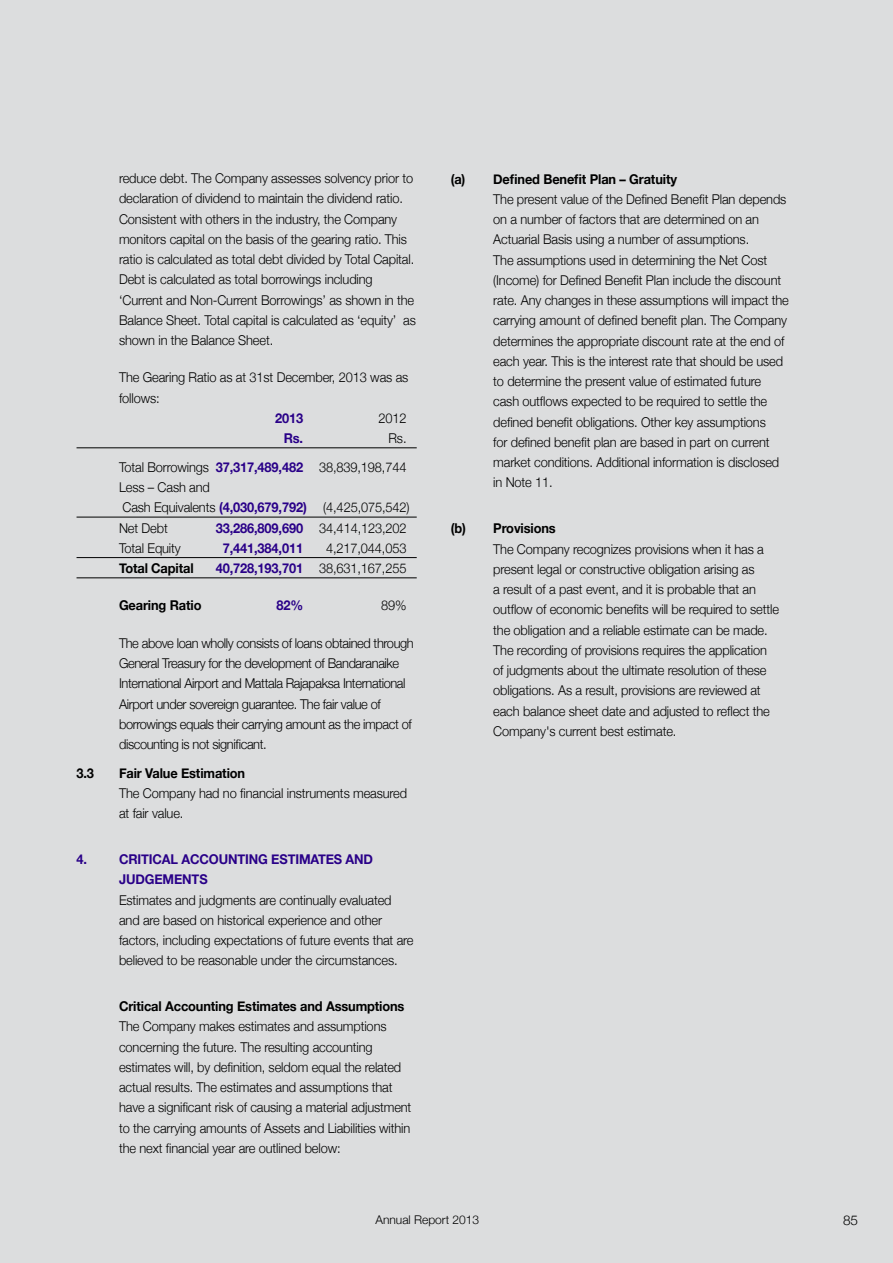
<style>
.page{position:relative;width:893px;height:1263px;background:#dcddde}
.page>*{position:absolute;margin:0;border:0;box-sizing:border-box;transform-origin:0 0}
.t1{font:300 13.5px/20.2px "Helvetica Neue";letter-spacing:-.01em;color:#000;scale:.95 1}
.t2{font:300 13.5px/20.2px "Helvetica Neue";letter-spacing:-.03em;color:#000;scale:.95 1}
.t3{font:700 13.5px "Helvetica Neue";letter-spacing:-.01em;color:#000;scale:.95 1}
.t4{font:700 13.5px/20.2px "Helvetica Neue";letter-spacing:-.01em;color:#290088;scale:.95 1}
.t5{font:300 13.5px "Helvetica Neue";letter-spacing:-.01em;color:#000}
.t6{font:300 12px "Helvetica Neue";color:#000}
.s1{font-weight:700;color:#290088}
.s2{font-weight:300;color:#000}
</style>
<div class="page">
<hr style="left:77px;top:447px;width:340px;height:1px;background:#000">
<hr style="left:77px;top:517px;width:340px;height:1px;background:#000">
<hr style="left:77px;top:557px;width:340px;height:1px;background:#000">
<hr style="left:77px;top:577px;width:340px;height:1px;background:#000">
<p class="t1" style="left:119px;top:167px;width:314px">reduce debt. The Company assesses solvency prior to declaration of dividend to maintain the dividend ratio.<br>Consistent with others in the industry, the Company monitors capital on the basis of the gearing ratio. This ratio is calculated as total debt divided by Total Capital.<br>Debt is calculated as total borrowings including ‘Current and Non-Current Borrowings’ as shown in the Balance Sheet. Total capital is calculated as ‘equity’ as shown in the Balance Sheet.</p>
<p class="t1" style="left:119px;top:367px;width:306px">The Gearing Ratio as at 31st December, 2013 was as follows:</p>
<p class="t4" style="left:275px;top:408px;width:31px">2013</p>
<p class="t1" style="left:378px;top:407px;width:31px">2012</p>
<p class="t4" style="left:284px;top:429px;width:22px">Rs.</p>
<p class="t1" style="left:119px;top:423px;width:304px;line-height:28.8px;text-align:right">Rs.<br>Total Borrowings <span class="s1">37,317,489,482</span> 38,839,198,744</p>
<p class="t1" style="left:119px;top:476px;width:307px">Less – Cash and<br>Cash Equivalents <span class="s1">(4,030,679,792)</span> (4,425,075,542)<br>Net Debt</p>
<p class="t4" style="left:216px;top:518px;width:203px">33,286,809,690 <span class="s2">34,414,123,202</span></p>
<p class="t1" style="left:119px;top:537px;width:67px">Total Equity</p>
<p class="t4" style="left:223px;top:538px;width:86px">7,441,384,011</p>
<p class="t1" style="left:326px;top:537px;width:86px">4,217,044,053</p>
<p class="t3" style="left:119px;top:558px;width:80px">Total Capital</p>
<p class="t4" style="left:216px;top:559px;width:202px">40,728,193,701 <span class="s2">38,631,167,255</span></p>
<p class="t3" style="left:119px;top:595px;width:88px">Gearing Ratio</p>
<p class="t4" style="left:276px;top:596px;width:30px">82%</p>
<p class="t1" style="left:381px;top:595px;width:28px">89%</p>
<p class="t2" style="left:119px;top:632px;width:312px">The above loan wholly consists of loans obtained through General Treasury for the development of Bandaranaike International Airport and Mattala Rajapaksa International Airport under sovereign guarantee. The fair value of borrowings equals their carrying amount as the impact of discounting is not significant.</p>
<p class="t3" style="left:77px;top:762px;width:20px">3.3</p>
<p class="t3" style="left:119px;top:762px;width:134px">Fair Value Estimation</p>
<p class="t1" style="left:119px;top:782px;width:305px">The Company had no financial instruments measured at fair value.</p>
<p class="t4" style="left:119px;top:849px;width:269px;text-indent:-43px">4. CRITICAL ACCOUNTING ESTIMATES AND<br>JUDGEMENTS</p>
<p class="t1" style="left:119px;top:889px;width:312px">Estimates and judgments are continually evaluated and are based on historical experience and other factors, including expectations of future events that are believed to be reasonable under the circumstances.</p>
<p class="t3" style="left:119px;top:996px;width:302px">Critical Accounting Estimates and Assumptions</p>
<p class="t1" style="left:119px;top:1015px;width:309px">The Company makes estimates and assumptions concerning the future. The resulting accounting estimates will, by definition, seldom equal the related actual results. The estimates and assumptions that have a significant risk of causing a material adjustment to the carrying amounts of Assets and Liabilities within the next financial year are outlined below:</p>
<p class="t3" style="left:451px;top:168px;width:240px">(a) Defined Benefit Plan – Gratuity</p>
<p class="t1" style="left:493px;top:188px;width:313px">The present value of the Defined Benefit Plan depends on a number of factors that are determined on an Actuarial Basis using a number of assumptions.<br>The assumptions used in determining the Net Cost (Income) for Defined Benefit Plan include the discount rate. Any changes in these assumptions will impact the carrying amount of defined benefit plan. The Company determines the appropriate discount rate at the end of each year. This is the interest rate that should be used to determine the present value of estimated future cash outflows expected to be required to settle the defined benefit obligations. Other key assumptions<br>for defined benefit plan are based in part on current market conditions. Additional information is disclosed in Note 11.</p>
<p class="t3" style="left:451px;top:518px;width:112px">(b) Provisions</p>
<p class="t1" style="left:493px;top:538px;width:302px">The Company recognizes provisions when it has a present legal or constructive obligation arising as<br>a result of a past event, and it is probable that an outflow of economic benefits will be required to settle the obligation and a reliable estimate can be made.<br>The recording of provisions requires the application of judgments about the ultimate resolution of these obligations. As a result, provisions are reviewed at each balance sheet date and adjusted to reflect the Company's current best estimate.</p>
<p class="t6" style="left:375px;top:1209px;width:105px">Annual Report 2013</p>
<p class="t5" style="left:843px;top:1209px;width:17px">85</p>
</div>
